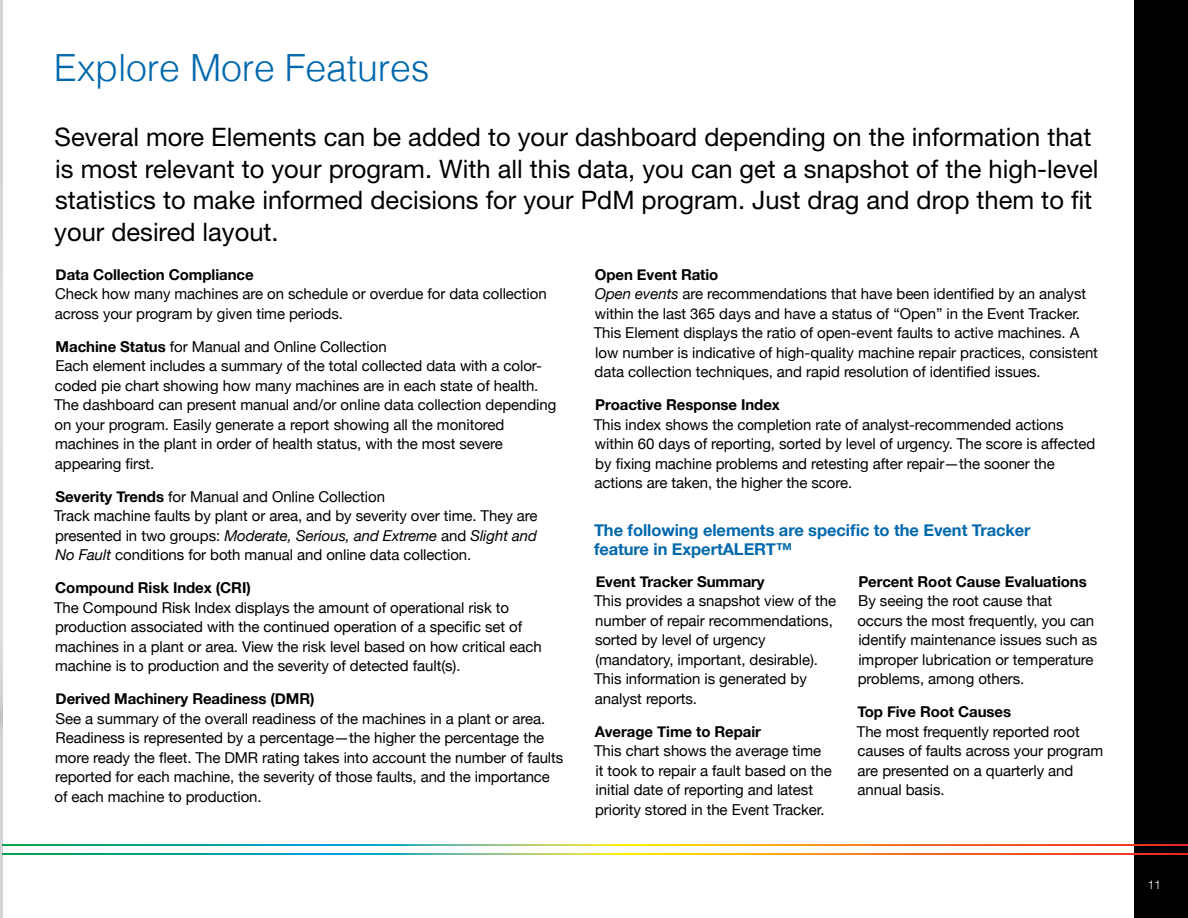
<style>
.page{position:relative;width:1188px;height:918px;background:#fff}
.page>*{position:absolute;margin:0;border:0;box-sizing:border-box;transform-origin:0 0}
.t1{font:300 37.5px "Helvetica";letter-spacing:-.005em;color:#0068ac}
.t2{font:25.5px/31.5px "Helvetica Neue";color:#000}
.t3{font:700 16.5px/19.5px "Helvetica Neue";letter-spacing:-.005em;color:#0068ac}
.t4{font:15px/19.5px "Helvetica Neue";letter-spacing:-.005em;color:#000}
.t5{font:700 15px "Helvetica Neue";letter-spacing:-.005em;color:#000}
.t6{font:300 12px "Helvetica";color:#fff}
.s1{font-weight:700}
.s2{font-style:italic}
</style>
<div class="page">
<div style="left:1134px;top:0;width:54px;height:918px;background:#000"></div>
<svg style="left:2px;top:853px;width:1186px;height:1px"></svg>
<svg style="left:2px;top:844px;width:1186px;height:2px;background:#929857"></svg>
<h1 class="t1" style="left:54px;top:36px;width:377px">Explore More Features</h1>
<p class="t2" style="left:54px;top:121px;width:1046px">Several more Elements can be added to your dashboard depending on the information that is most relevant to your program. With all this data, you can get a snapshot of the high-level statistics to make informed decisions for your PdM program. Just drag and drop them to fit your desired layout.</p>
<p class="t5" style="left:56px;top:263px;width:200px">Data Collection Compliance</p>
<p class="t4" style="left:55px;top:285px;width:493px">Check how many machines are on schedule or overdue for data collection across your program by given time periods.</p>
<p class="t4" style="left:54px;top:338px;width:504px"><span class="s1">Machine Status</span> for Manual and Online Collection<br>Each element includes a summary of the total collected data with a color&shy;coded pie chart showing how many machines are in each state of health.<br>The dashboard can present manual and/or online data collection depending on your program. Easily generate a report showing all the monitored machines in the plant in order of health status, with the most severe appearing first.</p>
<p class="t4" style="left:54px;top:488px;width:485px"><span class="s1">Severity Trends</span> for Manual and Online Collection<br>Track machine faults by plant or area, and by severity over time. They are presented in two groups: <span class="s2">Moderate, Serious, and Extreme</span> and <span class="s2">Slight and No Fault</span> conditions for both manual and online data collection.</p>
<p class="t5" style="left:55px;top:576px;width:197px">Compound Risk Index (CRI)</p>
<p class="t4" style="left:54px;top:599px;width:489px">The Compound Risk Index displays the amount of operational risk to production associated with the continued operation of a specific set of machines in a plant or area. View the risk level based on how critical each machine is to production and the severity of detected fault(s).</p>
<p class="t5" style="left:56px;top:687px;width:260px">Derived Machinery Readiness (DMR)</p>
<p class="t4" style="left:55px;top:710px;width:510px">See a summary of the overall readiness of the machines in a plant or area.<br>Readiness is represented by a percentage—the higher the percentage the more ready the fleet. The DMR rating takes into account the number of faults reported for each machine, the severity of those faults, and the importance of each machine to production.</p>
<p class="t4" style="left:594px;top:266px;width:506px"><span class="s1">Open Event Ratio<br></span><span class="s2">Open events</span> are recommendations that have been identified by an analyst within the last 365 days and have a status of “Open” in the Event Tracker.<br>This Element displays the ratio of open-event faults to active machines. A low number is indicative of high-quality machine repair practices, consistent data collection techniques, and rapid resolution of identified issues.</p>
<p class="t5" style="left:595px;top:393px;width:186px">Proactive Response Index</p>
<p class="t4" style="left:594px;top:416px;width:503px">This index shows the completion rate of analyst-recommended actions within 60 days of reporting, sorted by level of urgency. The score is affected by fixing machine problems and retesting after repair—the sooner the actions are taken, the higher the score.</p>
<p class="t3" style="left:594px;top:520px;width:438px">The following elements are specific to the Event Tracker feature in ExpertALERT™</p>
<p class="t5" style="left:858px;top:570px;width:230px">Percent Root Cause Evaluations</p>
<p class="t4" style="left:857px;top:592px;width:241px">By seeing the root cause that occurs the most frequently, you can identify maintenance issues such as improper lubrication or temperature problems, among others.</p>
<p class="t5" style="left:857px;top:700px;width:155px">Top Five Root Causes</p>
<p class="t4" style="left:857px;top:723px;width:248px">The most frequently reported root causes of faults across your program are presented on a quarterly and annual basis.</p>
<p class="t5" style="left:596px;top:570px;width:171px">Event Tracker Summary</p>
<p class="t4" style="left:594px;top:592px;width:244px">This provides a snapshot view of the number of repair recommendations, sorted by level of urgency (mandatory, important, desirable).<br>This information is generated by analyst reports.</p>
<p class="t5" style="left:595px;top:720px;width:168px">Average Time to Repair</p>
<p class="t4" style="left:594px;top:742px;width:239px">This chart shows the average time it took to repair a fault based on the initial date of reporting and latest priority stored in the Event Tracker.</p>
<p class="t6" style="left:1148px;top:874px;width:15px">11</p>
</div>
